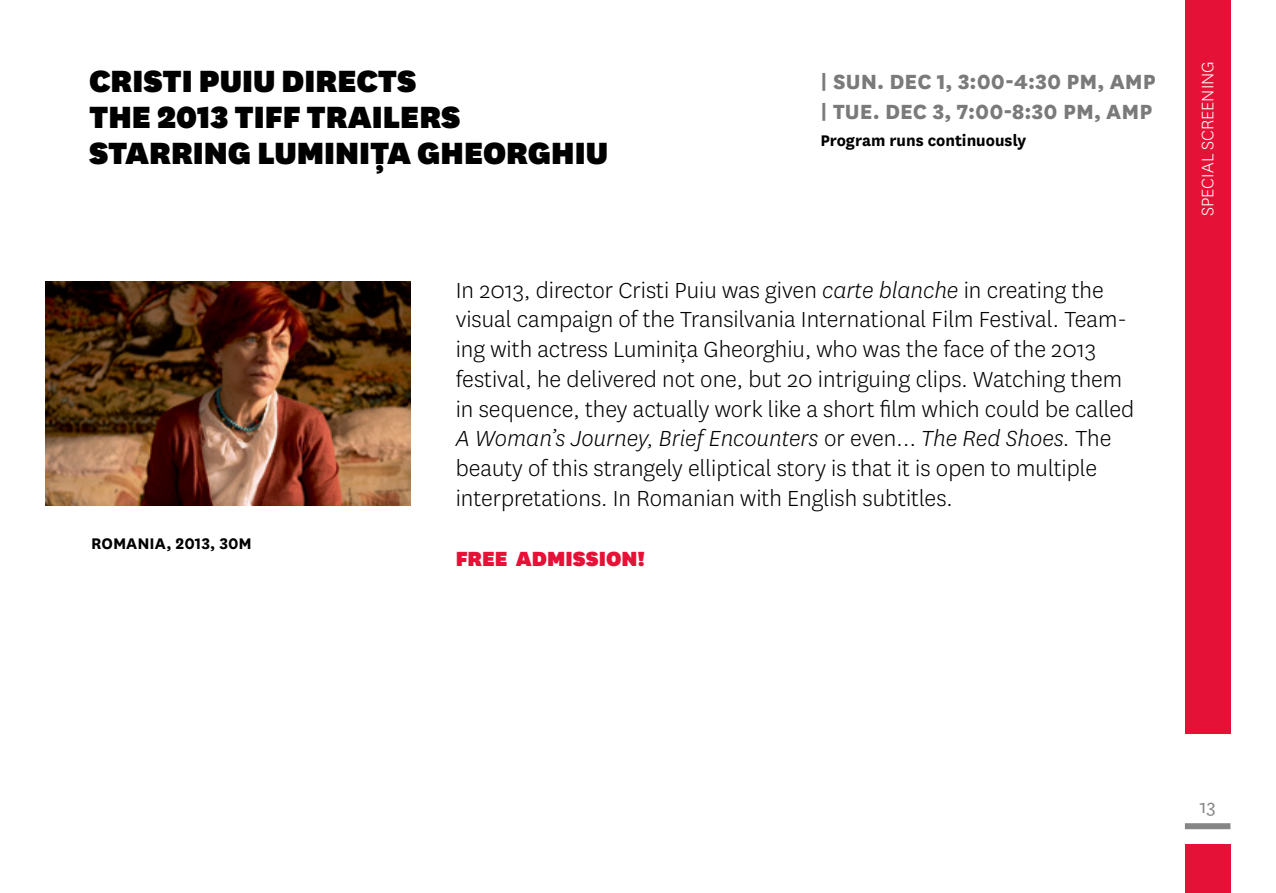
<style>
.page{position:relative;width:1276px;height:893px;background:#fff}
.page>*{position:absolute;margin:0;border:0;box-sizing:border-box;transform-origin:0 0}
.t1{font:900 36px/36px "National";color:#000}
.t2{font:300 25.5px/29.7px "National";color:#000}
.t3{font:800 24px/29.7px "National";color:#7a7a7a}
.t4{font:900 24px "National";color:#e51137}
.t5{font:21px "National";color:#868686}
.t6{font:300 19.5px "National";letter-spacing:.005em;color:#fff}
.t7{font:700 18px "National";color:#000}
.s1{font-style:italic}
</style>
<div class="page">
<div style="left:1185px;top:823px;width:45px;height:6px;background:#868686"></div>
<div style="left:1185px;top:844px;width:45px;height:49px;background:#e51137"></div>
<div style="left:1185px;top:0;width:45px;height:733px;background:#e51137"></div>
<img style="left:46px;top:281px;width:364px;height:225px">
<h1 class="t1" style="left:89px;top:60px;width:329px">CRISTI PUIU DI RECTS<br>THE</h1>
<h1 class="t1" style="left:89px;top:96px;width:374px;text-align:right">2013 TIFF TRAI LERS<br>STARRING LUMINIȚA GHEOR</h1>
<h1 class="t1" style="left:528px;top:132px;width:82px">GHIU</h1>
<p class="t3" style="left:820px;top:65px;width:320px">| SUN. DEC 1, 3:00-4:30 pm, AMP | TUE. DEC 3, 7:00-8:30 pm, AMP</p>
<p class="t7" style="left:820px;top:128px;width:207px">Program runs continuously</p>
<p class="t7" style="left:91px;top:531px;width:22px">Romania</p>
<p class="t7" style="left:166px;top:531px;width:84px">, 2013, 30m</p>
<p class="t2" style="left:456px;top:274px;width:680px">I n 2013, director Cristi Puiu was given <span class="s1">carte blanche</span> in creating the visual campaign of the Transilvania I nternational Film Festival. Team&shy;ing with actress Luminița Gheorghiu, who was the face of the 2013 festival, he delivered not one, but 20 intriguing clips. Watching them in sequence, they actually work like a short film which could be called <span class="s1">A Woman’s Journey, Brief Encounters</span> or even… <span class="s1">The Red Shoes.</span> The beauty of this strangely elliptical story is that it is open to multiple interpretations. I n Romanian with English subtitles.</p>
<p class="t4" style="left:456px;top:541px;width:14px">FREE</p>
<p class="t4" style="left:516px;top:541px;width:131px">ADMISSION!</p>
<p class="t6" style="left:1195px;top:216px;width:154px;rotate:-90deg">Special Screen ing</p>
<p class="t5" style="left:1199px;top:792px;width:18px">13</p>
</div>
